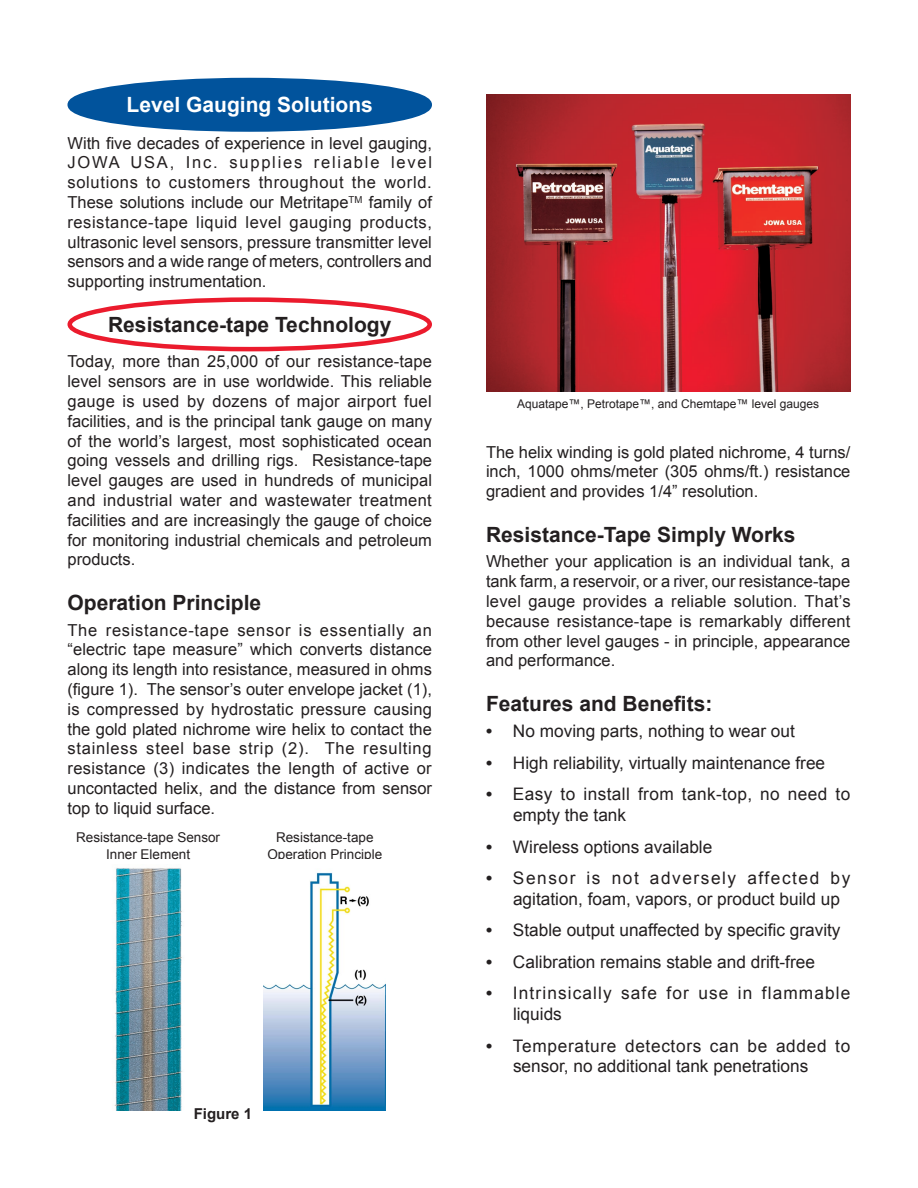
<style>
.page{position:relative;width:918px;height:1188px;background:#fff}
.page>*{position:absolute;margin:0;border:0;box-sizing:border-box;transform-origin:0 0}
.Subhead_1{font:700 21px "Arial";color:#231f20}
.t1{font:700 21px "Arial";color:#fff}
.Body_text{font:700 21px "Arial";color:#231f20}
.Body_text-2{font:17.25px/20.7px "Arial";color:#231f20}
.Body_text-3{font:17.25px/20.7px "Arial";letter-spacing:.025em;color:#231f20}
.Body_text-4{font:17.25px/20.7px "Arial";letter-spacing:.065em;color:#231f20}
.Body_text-5{font:16.5px/19.8px "Arial";color:#231f20;text-align:justify}
.t2{font:700 15px "Arial";color:#231f20}
.t3{font:13.5px/16.2px "Arial";color:#231f20;text-align:center}
.t4{font:12px "Arial";color:#231f20}
.s1{font-weight:700}
</style>
<div class="page">
<div style="left:68px;top:297px;width:364px;height:54px;border:4px solid #eb1b2d;border-radius:50%"></div>
<div style="left:70px;top:81px;width:359px;height:48px;background:#01539c;border-radius:50%"></div>
<div style="left:68px;top:78px;width:364px;height:54px;border:6px solid #01539c;border-radius:50%"></div>
<img style="left:114px;top:868px;width:68px;height:242px">
<img style="left:264px;top:872px;width:122px;height:238px">
<img style="left:486px;top:94px;width:364px;height:297px">
<p class="t1" style="left:127px;top:91px;width:248px">Level Gauging Solutions</p>
<p class="Body_text-5" style="left:68px;top:133px;width:366px">With five decades of experience in level gauging, JOWA USA, Inc. supplies reliable level solutions to customers throughout the world.<br>These solutions include our Metritape<sup>TM</sup> family of resistance-tape liquid level gauging products, ultrasonic level sensors, pressure transmitter level sensors and a wide range of meters, controllers and supporting instrumentation.</p>
<p class="Subhead_1" style="left:108px;top:310px;width:285px">Resistance-tape Technology</p>
<p class="Body_text-5" style="left:68px;top:352px;width:366px">Today, more than 25,000 of our resistance-tape level sensors are in use worldwide. This reliable gauge is used by dozens of major airport fuel facilities, and is the principal tank gauge on many of the world’s largest, most sophisticated ocean going vessels and drilling rigs. Resistance-tape level gauges are used in hundreds of municipal and industrial water and wastewater treatment facilities and are increasingly the gauge of choice for monitoring industrial chemicals and petroleum products.</p>
<p class="Subhead_1" style="left:68px;top:589px;width:195px">Operation Principle</p>
<p class="Body_text-5" style="left:68px;top:620px;width:366px">The resistance-tape sensor is essentially an “electric tape measure” which converts distance along its length into resistance, measured in ohms (figure 1). The sensor’s outer envelope jacket (1), is compressed by hydrostatic pressure causing the gold plated nichrome wire helix to contact the stainless steel base strip (2). The resulting resistance (3) indicates the length of active or uncontacted helix, and the distance from sensor top to liquid surface.</p>
<p class="t3" style="left:76px;top:830px;width:146px">Resistance-tape Sensor<br>Inner Element</p>
<p class="t3" style="left:276px;top:830px;width:99px">Resistance-tape</p>
<p class="t3" style="left:267px;top:846px;width:116px">Operation Principle</p>
<p class="t2" style="left:194px;top:1104px;width:60px">Figure 1</p>
<p class="t4" style="left:517px;top:396px;width:304px">Aquatape™, Petrotape™, and Chemtape™ level gauges</p>
<p class="Body_text-5" style="left:486px;top:442px;width:366px">The helix winding is gold plated nichrome, 4 turns/ inch, 1000 ohms/meter (305 ohms/ft.) resistance gradient and provides 1/4” resolution.</p>
<p class="Subhead_1" style="left:486px;top:521px;width:311px">Resistance-Tape Simply Works</p>
<p class="Body_text-5" style="left:486px;top:552px;width:366px">Whether your application is an individual tank, a tank farm, a reservoir, or a river, our resistance-tape level gauge provides a reliable solution. That’s because resistance-tape is remarkably different from other level gauges - in principle, appearance and performance.</p>
<p class="Body_text" style="left:486px;top:690px;width:228px">Features and Benefits:</p>
<p class="Body_text-2" style="left:486px;top:721px;width:310px"><span class="s1">•</span> No moving parts, nothing to wear out</p>
<p class="Body_text-2" style="left:486px;top:753px;width:341px"><span class="s1">•</span> High reliability, virtually maintenance free</p>
<p class="Body_text-3" style="left:513px;top:784px;width:339px;text-indent:-27px"><span class="s1">•</span> Easy to install from tank-top, no need to empty the tank</p>
<p class="Body_text-2" style="left:486px;top:836px;width:228px"><span class="s1">•</span> Wireless options available</p>
<p class="Body_text-2" style="left:513px;top:868px;width:339px;text-indent:-27px"><span class="s1">•</span> Sensor is not adversely affected by agitation, foam, vapors, or product build up</p>
<p class="Body_text-2" style="left:486px;top:920px;width:356px"><span class="s1">•</span> Stable output unaffected by specific gravity</p>
<p class="Body_text-2" style="left:486px;top:952px;width:330px"><span class="s1">•</span> Calibration remains stable and drift-free</p>
<p class="Body_text-4" style="left:513px;top:983px;width:339px;text-indent:-27px"><span class="s1">•</span> Intrinsically safe for use in flammable liquids</p>
<p class="Body_text-2" style="left:513px;top:1035px;width:339px;text-indent:-27px"><span class="s1">•</span> Temperature detectors can be added to sensor, no additional tank penetrations</p>
</div>
